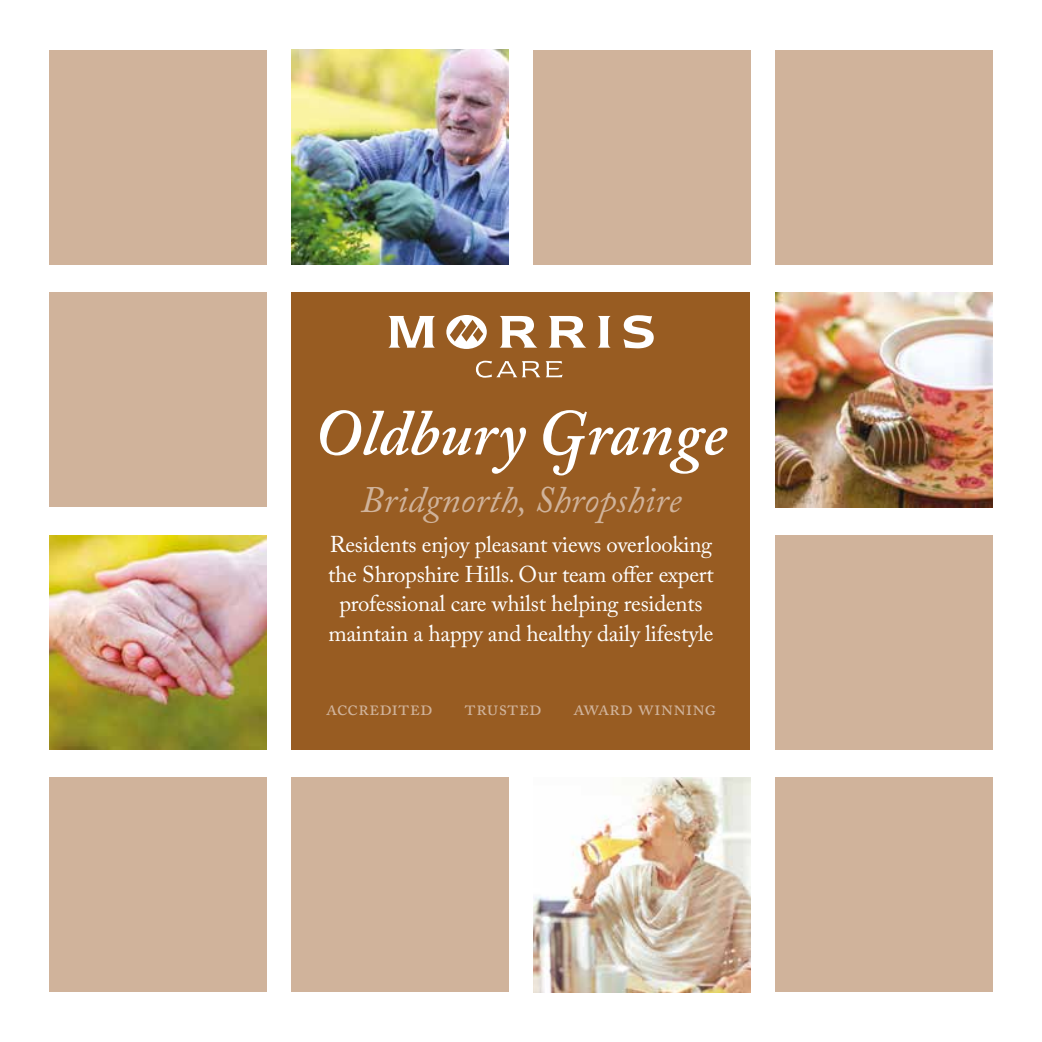
<style>
.page{position:relative;width:1042px;height:1042px;background:#fff}
.page>*{position:absolute;margin:0;border:0;box-sizing:border-box;transform-origin:0 0}
.t1{font:italic 600 64.75px "Adobe Caslon Pro";color:#fff}
.t2{font:italic 37.27px "Adobe Caslon Pro";color:#d0b39b}
.t3{font:22.75px/29.8px "Adobe Caslon Pro";letter-spacing:-.01em;color:#fff;text-align:center}
.t4{font:21px "Adobe Caslon Pro";color:#d0b39b}
</style>
<div class="page">
<img style="left:291px;top:50px;width:217px;height:215px">
<div style="left:50px;top:50px;width:217px;height:215px;background:#d0b39b"></div>
<div style="left:533px;top:50px;width:217px;height:215px;background:#d0b39b"></div>
<div style="left:775px;top:50px;width:217px;height:215px;background:#d0b39b"></div>
<div style="left:50px;top:292px;width:217px;height:215px;background:#d0b39b"></div>
<img style="left:775px;top:292px;width:217px;height:215px">
<div style="left:291px;top:292px;width:459px;height:458px;background:#985c22"></div>
<div style="left:775px;top:535px;width:217px;height:215px;background:#d0b39b"></div>
<div style="left:50px;top:777px;width:217px;height:215px;background:#d0b39b"></div>
<div style="left:291px;top:777px;width:217px;height:215px;background:#d0b39b"></div>
<img style="left:533px;top:777px;width:217px;height:215px">
<img style="left:50px;top:535px;width:217px;height:215px">
<div style="left:775px;top:777px;width:217px;height:215px;background:#d0b39b"></div>
<svg style="left:446px;top:315px;width:41px;height:34px"></svg>
<svg style="left:388px;top:316px;width:47px;height:32px"></svg>
<svg style="left:500px;top:316px;width:37px;height:32px"></svg>
<svg style="left:549px;top:316px;width:37px;height:32px"></svg>
<svg style="left:598px;top:316px;width:13px;height:32px"></svg>
<svg style="left:623px;top:315px;width:31px;height:33px"></svg>
<svg style="left:476px;top:361px;width:87px;height:17px"></svg>
<h1 class="t1" style="left:315px;top:394px;width:413px">Oldbury Grange</h1>
<h2 class="t2" style="left:360px;top:477px;width:323px">Bridgnorth, Shropshire</h2>
<p class="t3" style="left:328px;top:529px;width:387px">Residents enjoy pleasant views overlooking the Shropshire Hills. Our team offer expert professional care whilst helping residents maintain a happy and healthy daily lifestyle</p>
<p class="t4" style="left:326px;top:696px;width:108px">accredited</p>
<p class="t4" style="left:464px;top:696px;width:78px">trusted</p>
<p class="t4" style="left:573px;top:696px;width:144px">award winning</p>
</div>
